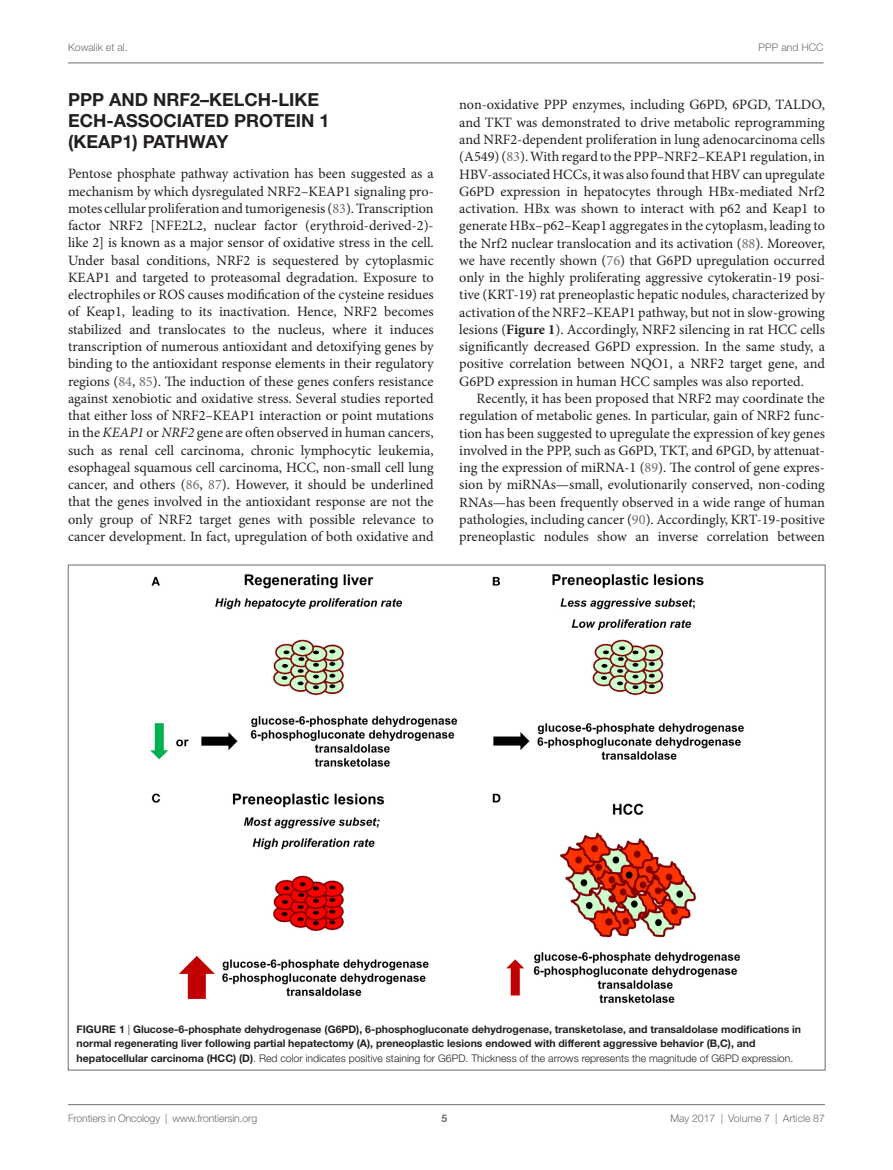
<style>
.page{position:relative;width:893px;height:1170px;background:#fff}
.page>*{position:absolute;margin:0;border:0;box-sizing:border-box;transform-origin:0 0}
.t1{font:700 18px/21px "Helvetica Neue LT Std";color:#231f20}
.t2{font:14.25px/17.2px "Minion Pro";color:#231f20;text-align:justify}
.t3{font:700 10.5px/14.2px "Helvetica Neue LT Std";color:#231f20}
.t4{font:300 10.5px "Helvetica Neue LT Std";letter-spacing:-.015em;color:#6c6d70}
.t5{font:700 10.5px "Helvetica Neue LT Std";color:#6c6d70}
.s1{color:#6c6d70}
.s2{font-style:italic}
.s3{font-weight:700}
.s4{font-weight:300}
</style>
<div class="page">
<img style="left:150px;top:574px;width:594px;height:429px">
<hr style="left:68px;top:1104px;width:757px;height:1px;background:#6c6d70">
<hr style="left:68px;top:63px;width:755px;height:1px;background:#6c6d70">
<p class="t4" style="left:68px;top:41px;width:61px">Kowalik et al.</p>
<p class="t4" style="left:759px;top:41px;width:66px">PPP and HCC</p>
<p class="t1" style="left:68px;top:89px;width:263px">PPP AND NRF2–KELCH-LIKE<br>ECH-ASSOCIATED PROTEI N 1 (KEAP1) PATHWAY</p>
<p class="t2" style="left:68px;top:165px;width:367px">Pentose phosphate pathway activation has been suggested as a mechanism by which dysregulated NRF2–KEAP1 signaling pro&shy;motes cellular proliferation and tumorigenesis (<span class="s1">83</span>). Transcription factor NRF2 [NFE2L2, nuclear factor (erythroid-derived-2)- like 2] is known as a major sensor of oxidative stress in the cell.<br>Under basal conditions, NRF2 is sequestered by cytoplasmic KEAP1 and targeted to proteasomal degradation. Exposure to electrophiles or ROS causes modification of the cysteine residues of Keap1, leading to its inactivation. Hence, NRF2 becomes stabilized and translocates to the nucleus, where it induces transcription of numerous antioxidant and detoxifying genes by binding to the antioxidant response elements in their regulatory regions (<span class="s1">84</span>, <span class="s1">85</span>). The induction of these genes confers resistance against xenobiotic and oxidative stress. Several studies reported that either loss of NRF2–KEAP1 interaction or point mutations in the <span class="s2">KEAP1</span> or <span class="s2">NRF2</span> gene are often observed in human cancers, such as renal cell carcinoma, chronic lymphocytic leukemia, esophageal squamous cell carcinoma, HCC, non-small cell lung cancer, and others (<span class="s1">86</span>, <span class="s1">87</span>). However, it should be underlined that the genes involved in the antioxidant response are not the only group of NRF2 target genes with possible relevance to cancer development. In fact, upregulation of both oxidative and</p>
<p class="t2" style="left:459px;top:96px;width:367px">non-oxidative PPP enzymes, including G6PD, 6PGD, TALDO, and TKT was demonstrated to drive metabolic reprogramming and NRF2-dependent proliferation in lung adenocarcinoma cells (A549) (<span class="s1">83</span>). With regard to the PPP–NRF2–KEAP1 regulation, in HBV-associated HCCs, it was also found that HBV can upregulate G6PD expression in hepatocytes through HBx-mediated Nrf2 activation. HBx was shown to interact with p62 and Keap1 to generate HBx–p62–Keap1 aggregates in the cytoplasm, leading to the Nrf2 nuclear translocation and its activation (<span class="s1">88</span>). Moreover, we have recently shown (<span class="s1">76</span>) that G6PD upregulation occurred only in the highly proliferating aggressive cytokeratin-19 posi&shy;tive (KRT-19) rat preneoplastic hepatic nodules, characterized by activation of the NRF2–KEAP1 pathway, but not in slow-growing lesions (<span class="s3">Figure 1</span>). Accordingly, NRF2 silencing in rat HCC cells significantly decreased G6PD expression. In the same study, a positive correlation between NQO1, a NRF2 target gene, and G6PD expression in human HCC samples was also reported.</p>
<p class="t2" style="left:459px;top:390px;width:367px;text-indent:17px">Recently, it has been proposed that NRF2 may coordinate the regulation of metabolic genes. In particular, gain of NRF2 func&shy;tion has been suggested to upregulate the expression of key genes involved in the PPP, such as G6PD, TKT, and 6PGD, by attenuat&shy;ing the expression of miRNA-1 (<span class="s1">89</span>). The control of gene expres&shy;sion by miRNAs—small, evolutionarily conserved, non-coding RNAs—has been frequently observed in a wide range of human pathologies, including cancer (<span class="s1">90</span>). Accordingly, KRT-19-positive preneoplastic nodules show an inverse correlation between</p>
<p class="t3" style="left:77px;top:1021px;width:726px;text-indent:33px">e 1 <span class="s4">|</span> Glucose-6-phosphate dehydrogenase (G6PD), 6-phosphogluconate dehydrogenase, transketolase, and transaldolase modifications in normal regenerating liver following partial hepatectomy (A), preneoplastic lesions endowed with different aggressive behavior (B,C), and hepatocellular carcinoma (HCC) (D)<span class="s4">. Red color indicates positive staining for G6PD. Thickness of the arrows represents the magnitude of G6PD expression.</span></p>
<p class="t3" style="left:77px;top:1021px;width:18px">Figur</p>
<p class="t4" style="left:68px;top:1111px;width:191px">Frontiers in Oncology | www.frontiersin.org</p>
<p class="t4" style="left:670px;top:1111px;width:156px">May 2017 | Volume 7 | Article 87</p>
<p class="t5" style="left:441px;top:1111px;width:7px">5</p>
</div>
